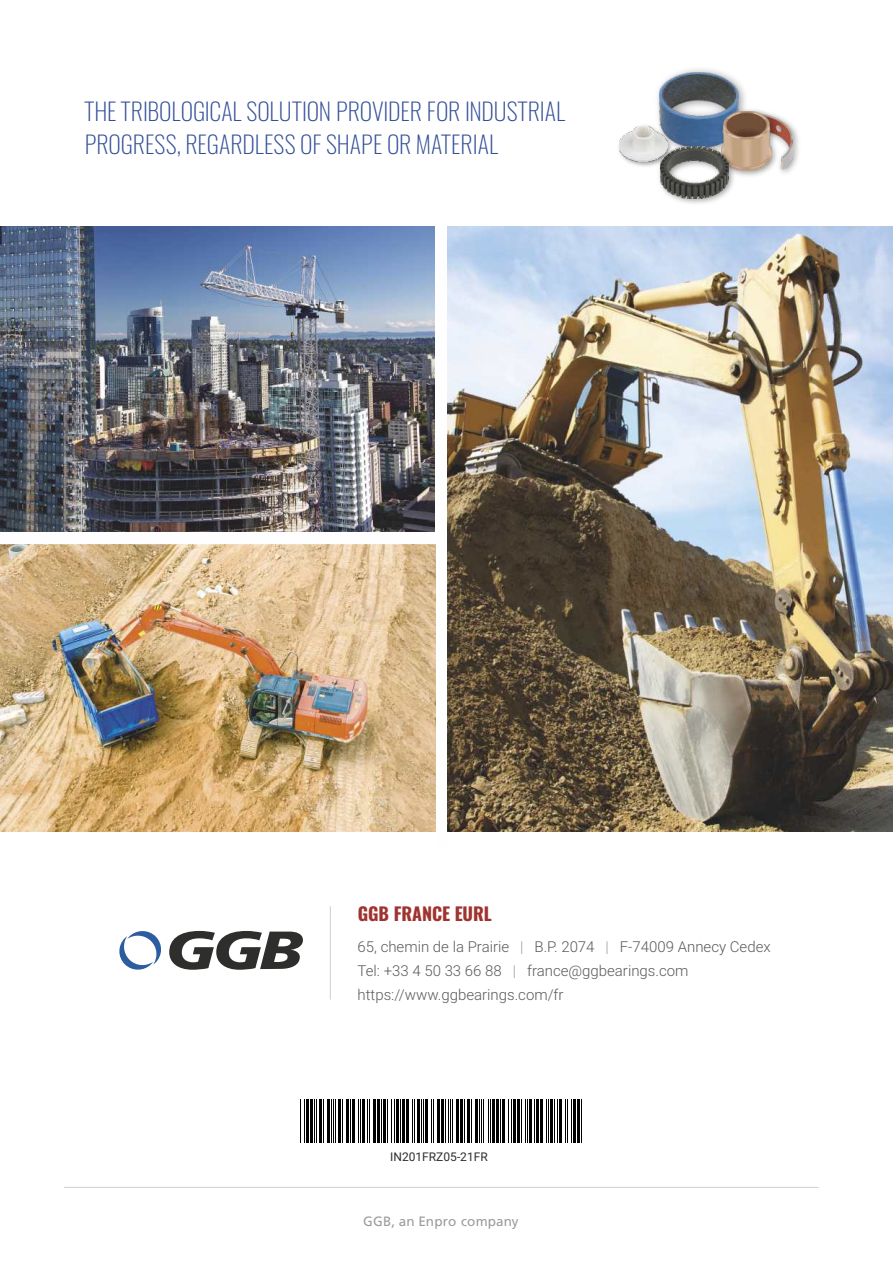
<style>
.page{position:relative;width:893px;height:1263px;background:#fff}
.page>*{position:absolute;margin:0;border:0;box-sizing:border-box;transform-origin:0 0}
.t1{font:200 24px/33px "Oswald";color:#334f97}
.t2{font:700 18px "Oswald";letter-spacing:-.005em;color:#9f3330}
.t3{font:300 15px/24.3px "Roboto";color:#5c5b5b}
.t4{font:13.5px "Frutiger";letter-spacing:.01em;color:#9c9c9c}
.t5{font:12px "Roboto";color:#2e2e2d}
.s1{color:#9c9c9c}
</style>
<div class="page">
<img style="left:0;top:544px;width:435px;height:288px">
<hr style="left:64px;top:1187px;width:755px;height:1px;background:#cecfcf">
<hr style="left:300px;top:1099px;width:1px;height:43px;background:#000">
<hr style="left:304px;top:1099px;width:1px;height:43px;background:#000">
<hr style="left:306px;top:1099px;width:3px;height:43px;background:#000">
<hr style="left:310px;top:1099px;width:3px;height:43px;background:#000">
<hr style="left:314px;top:1099px;width:1px;height:43px;background:#000">
<hr style="left:317px;top:1099px;width:1px;height:43px;background:#000">
<hr style="left:319px;top:1099px;width:2px;height:43px;background:#000">
<hr style="left:323px;top:1099px;width:1px;height:43px;background:#000">
<hr style="left:327px;top:1099px;width:2px;height:43px;background:#000">
<hr style="left:331px;top:1099px;width:1px;height:43px;background:#000">
<hr style="left:333px;top:1099px;width:1px;height:43px;background:#000">
<hr style="left:336px;top:1099px;width:1px;height:43px;background:#000">
<hr style="left:338px;top:1099px;width:2px;height:43px;background:#000">
<hr style="left:342px;top:1099px;width:1px;height:43px;background:#000">
<hr style="left:346px;top:1099px;width:2px;height:43px;background:#000">
<hr style="left:350px;top:1099px;width:1px;height:43px;background:#000">
<hr style="left:352px;top:1099px;width:3px;height:43px;background:#000">
<hr style="left:358px;top:1099px;width:1px;height:43px;background:#000">
<hr style="left:360px;top:1099px;width:1px;height:43px;background:#000">
<hr style="left:363px;top:1099px;width:2px;height:43px;background:#000">
<hr style="left:367px;top:1099px;width:1px;height:43px;background:#000">
<hr style="left:369px;top:1099px;width:1px;height:43px;background:#000">
<hr style="left:373px;top:1099px;width:2px;height:43px;background:#000">
<hr style="left:377px;top:1099px;width:3px;height:43px;background:#000">
<hr style="left:381px;top:1099px;width:1px;height:43px;background:#000">
<hr style="left:383px;top:1099px;width:3px;height:43px;background:#000">
<hr style="left:387px;top:1099px;width:1px;height:43px;background:#000">
<hr style="left:391px;top:1099px;width:1px;height:43px;background:#000">
<hr style="left:394px;top:1099px;width:1px;height:43px;background:#000">
<hr style="left:396px;top:1099px;width:3px;height:43px;background:#000">
<hr style="left:400px;top:1099px;width:1px;height:43px;background:#000">
<hr style="left:402px;top:1099px;width:3px;height:43px;background:#000">
<hr style="left:406px;top:1099px;width:3px;height:43px;background:#000">
<hr style="left:412px;top:1099px;width:1px;height:43px;background:#000">
<hr style="left:414px;top:1099px;width:1px;height:43px;background:#000">
<hr style="left:417px;top:1099px;width:2px;height:43px;background:#000">
<hr style="left:421px;top:1099px;width:1px;height:43px;background:#000">
<hr style="left:423px;top:1099px;width:1px;height:43px;background:#000">
<hr style="left:425px;top:1099px;width:3px;height:43px;background:#000">
<hr style="left:431px;top:1099px;width:1px;height:43px;background:#000">
<hr style="left:433px;top:1099px;width:1px;height:43px;background:#000">
<hr style="left:437px;top:1099px;width:3px;height:43px;background:#000">
<hr style="left:441px;top:1099px;width:3px;height:43px;background:#000">
<hr style="left:445px;top:1099px;width:1px;height:43px;background:#000">
<hr style="left:448px;top:1099px;width:1px;height:43px;background:#000">
<hr style="left:450px;top:1099px;width:1px;height:43px;background:#000">
<hr style="left:452px;top:1099px;width:1px;height:43px;background:#000">
<hr style="left:456px;top:1099px;width:3px;height:43px;background:#000">
<hr style="left:460px;top:1099px;width:3px;height:43px;background:#000">
<hr style="left:464px;top:1099px;width:1px;height:43px;background:#000">
<hr style="left:467px;top:1099px;width:2px;height:43px;background:#000">
<hr style="left:471px;top:1099px;width:1px;height:43px;background:#000">
<hr style="left:475px;top:1099px;width:2px;height:43px;background:#000">
<hr style="left:479px;top:1099px;width:1px;height:43px;background:#000">
<hr style="left:481px;top:1099px;width:1px;height:43px;background:#000">
<hr style="left:483px;top:1099px;width:1px;height:43px;background:#000">
<hr style="left:488px;top:1099px;width:1px;height:43px;background:#000">
<hr style="left:490px;top:1099px;width:1px;height:43px;background:#000">
<hr style="left:492px;top:1099px;width:3px;height:43px;background:#000">
<hr style="left:496px;top:1099px;width:3px;height:43px;background:#000">
<hr style="left:500px;top:1099px;width:1px;height:43px;background:#000">
<hr style="left:502px;top:1099px;width:3px;height:43px;background:#000">
<hr style="left:508px;top:1099px;width:1px;height:43px;background:#000">
<hr style="left:511px;top:1099px;width:1px;height:43px;background:#000">
<hr style="left:513px;top:1099px;width:2px;height:43px;background:#000">
<hr style="left:517px;top:1099px;width:3px;height:43px;background:#000">
<hr style="left:521px;top:1099px;width:1px;height:43px;background:#000">
<hr style="left:525px;top:1099px;width:1px;height:43px;background:#000">
<hr style="left:527px;top:1099px;width:1px;height:43px;background:#000">
<hr style="left:530px;top:1099px;width:2px;height:43px;background:#000">
<hr style="left:534px;top:1099px;width:1px;height:43px;background:#000">
<hr style="left:536px;top:1099px;width:3px;height:43px;background:#000">
<hr style="left:540px;top:1099px;width:3px;height:43px;background:#000">
<hr style="left:546px;top:1099px;width:1px;height:43px;background:#000">
<hr style="left:548px;top:1099px;width:1px;height:43px;background:#000">
<hr style="left:550px;top:1099px;width:3px;height:43px;background:#000">
<hr style="left:554px;top:1099px;width:1px;height:43px;background:#000">
<hr style="left:557px;top:1099px;width:1px;height:43px;background:#000">
<hr style="left:559px;top:1099px;width:3px;height:43px;background:#000">
<hr style="left:565px;top:1099px;width:1px;height:43px;background:#000">
<hr style="left:567px;top:1099px;width:1px;height:43px;background:#000">
<hr style="left:571px;top:1099px;width:1px;height:43px;background:#000">
<hr style="left:573px;top:1099px;width:3px;height:43px;background:#000">
<hr style="left:577px;top:1099px;width:3px;height:43px;background:#000">
<hr style="left:581px;top:1099px;width:1px;height:43px;background:#000">
<img style="left:783px;top:127px;width:15px;height:46px">
<img style="left:783px;top:118px;width:10px;height:51px">
<img style="left:657px;top:69px;width:88px;height:53px">
<img style="left:660px;top:72px;width:79px;height:66px">
<img style="left:714px;top:104px;width:69px;height:72px">
<img style="left:722px;top:112px;width:49px;height:58px">
<img style="left:619px;top:122px;width:58px;height:45px">
<img style="left:620px;top:127px;width:47px;height:35px">
<img style="left:652px;top:138px;width:89px;height:66px">
<img style="left:661px;top:146px;width:68px;height:53px">
<img style="left:0;top:226px;width:435px;height:306px">
<img style="left:448px;top:226px;width:445px;height:606px">
<svg style="left:119px;top:931px;width:42px;height:39px"></svg>
<svg style="left:169px;top:931px;width:134px;height:39px"></svg>
<hr style="left:330px;top:906px;width:1px;height:93px;background:#cecfcf">
<h1 class="t1" style="left:85px;top:95px;width:482px">THE TRIBOLOGICAL SOLUTION PROVIDER FOR INDUSTRIAL<br>PROGRESS, REGARDLESS OF SHAPE OR MATERIAL</h1>
<p class="t2" style="left:358px;top:901px;width:136px">GGB FRANCE EURL</p>
<p class="t3" style="left:358px;top:936px;width:415px">65, chemin de la Prairie <span class="s1">|</span> B.P. 2074 <span class="s1">|</span> F-74009 Annecy Cedex<br>Tel: +33 4 50 33 66 88 <span class="s1">|</span> france@ggbearings.com https://www.ggbearings.com/fr</p>
<p class="t5" style="left:390px;top:1152px;width:99px">IN201FRZ05-21FR</p>
<p class="t4" style="left:363px;top:1215px;width:157px">GGB, an Enpro company</p>
</div>
